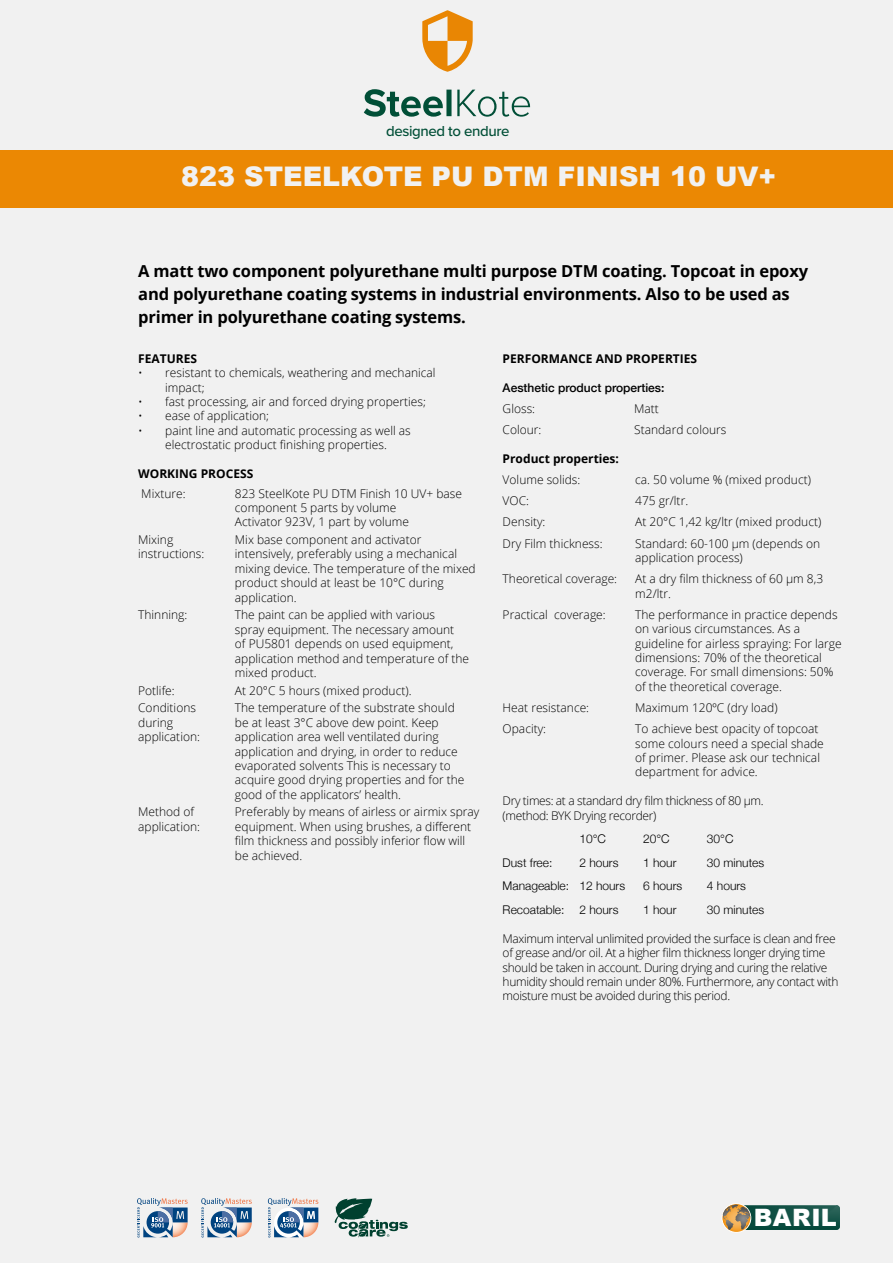
<style>
.page{position:relative;width:893px;height:1263px;background:#f1f1f1}
.page>*{position:absolute;margin:0;border:0;box-sizing:border-box;transform-origin:0 0}
.t1{font:900 27px "Arial";color:#f1f1f1}
.t2{font:900 24px "Arial";letter-spacing:.015em;color:#fff}
.t3{font:700 16.5px/23.1px "Open Sans";letter-spacing:-.01em;color:#000}
.t4{font:500 15px "Proxima Nova";letter-spacing:-.025em;color:#014f37}
.t5{font:300 12px/14.4px "Open Sans";color:#000}
.t6{font:300 12px/14.4px "Open Sans";letter-spacing:-.03em;color:#000}
.t7{font:300 12px "Helvetica Neue";color:#000}
.t8{font:700 12px "Open Sans";color:#000}
.t9{font:500 12px "Helvetica Neue";color:#000}
</style>
<div class="page">
<div style="left:0;top:150px;width:893px;height:57px;background:#eb8803"></div>
<svg style="left:422px;top:10px;width:51px;height:62px"></svg>
<svg style="left:364px;top:89px;width:166px;height:28px"></svg>
<svg style="left:137px;top:1198px;width:51px;height:39px"></svg>
<svg style="left:201px;top:1198px;width:51px;height:39px"></svg>
<svg style="left:268px;top:1198px;width:50px;height:39px"></svg>
<svg style="left:334px;top:1198px;width:74px;height:39px"></svg>
<svg style="left:722px;top:1203px;width:29px;height:29px"></svg>
<div style="left:722px;top:1203px;width:29px;height:30px;border:1px solid #fff;border-radius:50%"></div>
<svg style="left:723px;top:1204px;width:117px;height:26px;background:#406753"></svg>
<p class="t4" style="left:386px;top:120px;width:125px">designed to endure</p>
<h1 class="t1" style="left:181px;top:157px;width:597px">823 STEELKOTE PU DTM FINISH 10 UV+</h1>
<h3 class="t3" style="left:138px;top:259px;width:671px">A matt two component polyurethane multi purpose DTM coating. Topcoat in epoxy and polyurethane coating systems in industrial environments. Also to be used as primer in polyurethane coating systems.</h3>
<p class="t8" style="left:138px;top:350px;width:60px">FEATURES</p>
<p class="t5" style="left:165px;top:365px;width:272px;text-indent:-27px">• resistant to chemicals, weathering and mechanical impact;</p>
<p class="t5" style="left:138px;top:394px;width:289px">• fast processing, air and forced drying properties;</p>
<p class="t5" style="left:138px;top:409px;width:132px">• ease of application;</p>
<p class="t5" style="left:138px;top:423px;width:274px;text-align:center">• paint line and automatic processing as well as electrostatic product finishing properties.</p>
<p class="t8" style="left:138px;top:465px;width:117px">WORKING PROCESS</p>
<p class="t5" style="left:141px;top:486px;width:46px">Mixture:</p>
<p class="t5" style="left:235px;top:486px;width:229px">823 SteelKote PU DTM Finish 10 UV+ base component 5 parts by volume<br>Activator 923V, 1 part by volume</p>
<p class="t5" style="left:138px;top:532px;width:68px">Mixing instructions:</p>
<p class="t5" style="left:235px;top:532px;width:242px">Mix base component and activator intensively, preferably using a mechanical mixing device. The temperature of the mixed product should at least be 10°C during application.</p>
<p class="t5" style="left:138px;top:607px;width:51px">Thinning:</p>
<p class="t5" style="left:235px;top:607px;width:236px">The paint can be applied with various<br>spray equipment. The necessary amount<br>of PU5801 depends on used equipment, application method and temperature of the mixed product.</p>
<p class="t5" style="left:138px;top:683px;width:38px">Potlife:</p>
<p class="t5" style="left:235px;top:683px;width:178px">At 20°C 5 hours (mixed product).</p>
<p class="t5" style="left:138px;top:700px;width:63px">Conditions during application:</p>
<p class="t5" style="left:235px;top:700px;width:231px">The temperature of the substrate should be at least 3°C above dew point. Keep application area well ventilated during application and drying, in order to reduce evaporated solvents This is necessary to acquire good drying properties and for the good of the applicators’ health.</p>
<p class="t5" style="left:138px;top:804px;width:63px">Method of application:</p>
<p class="t5" style="left:235px;top:804px;width:246px">Preferably by means of airless or airmix spray equipment. When using brushes, a different film thickness and possibly inferior flow will be achieved.</p>
<p class="t8" style="left:503px;top:350px;width:196px">PERFORMANCE AND PROPERTIES</p>
<p class="t9" style="left:503px;top:378px;width:163px">Aesthetic product properties:</p>
<p class="t5" style="left:503px;top:401px;width:34px">Gloss:</p>
<p class="t5" style="left:634px;top:401px;width:26px">Matt</p>
<p class="t5" style="left:503px;top:422px;width:40px">Colour:</p>
<p class="t5" style="left:634px;top:422px;width:94px">Standard colours</p>
<p class="t8" style="left:503px;top:450px;width:118px">Product properties:</p>
<p class="t5" style="left:503px;top:472px;width:79px">Volume solids:</p>
<p class="t5" style="left:635px;top:472px;width:177px">ca. 50 volume % (mixed product)</p>
<p class="t5" style="left:503px;top:493px;width:28px">VOC:</p>
<p class="t5" style="left:635px;top:493px;width:54px">475 gr/ltr.</p>
<p class="t5" style="left:503px;top:514px;width:44px">Density:</p>
<p class="t5" style="left:635px;top:514px;width:188px">At 20°C 1,42 kg/ltr (mixed product)</p>
<p class="t5" style="left:503px;top:536px;width:101px">Dry Film thickness:</p>
<p class="t5" style="left:635px;top:536px;width:187px">Standard: 60-100 μm (depends on application process)</p>
<p class="t5" style="left:503px;top:571px;width:116px">Theoretical coverage:</p>
<p class="t5" style="left:635px;top:571px;width:190px">At a dry film thickness of 60 μm 8,3 m2/ltr.</p>
<p class="t5" style="left:503px;top:607px;width:105px">Practical coverage:</p>
<p class="t5" style="left:635px;top:607px;width:208px">The performance in practice depends on various circumstances. As a guideline for airless spraying: For large dimensions: 70% of the theoretical coverage. For small dimensions: 50% of the theoretical coverage.</p>
<p class="t5" style="left:503px;top:700px;width:88px">Heat resistance:</p>
<p class="t5" style="left:635px;top:700px;width:144px">Maximum 120ºC (dry load)</p>
<p class="t5" style="left:503px;top:721px;width:45px">Opacity:</p>
<p class="t5" style="left:635px;top:721px;width:190px">To achieve best opacity of topcoat some colours need a special shade of primer. Please ask our technical department for advice.</p>
<p class="t6" style="left:503px;top:793px;width:262px">Dry times: at a standard dry film thickness of 80 μm. (method: BYK Drying recorder)</p>
<p class="t7" style="left:579px;top:829px;width:28px">10°C</p>
<p class="t7" style="left:643px;top:829px;width:28px">20°C</p>
<p class="t7" style="left:707px;top:829px;width:28px">30°C</p>
<p class="t7" style="left:503px;top:853px;width:51px">Dust free:</p>
<p class="t7" style="left:579px;top:853px;width:41px">2 hours</p>
<p class="t7" style="left:643px;top:853px;width:35px">1 hour</p>
<p class="t7" style="left:707px;top:853px;width:59px">30 minutes</p>
<p class="t7" style="left:503px;top:876px;width:124px">Manageable: 12 hours</p>
<p class="t7" style="left:643px;top:876px;width:41px">6 hours</p>
<p class="t7" style="left:707px;top:876px;width:41px">4 hours</p>
<p class="t7" style="left:503px;top:900px;width:117px">Recoatable: 2 hours</p>
<p class="t7" style="left:643px;top:900px;width:35px">1 hour</p>
<p class="t7" style="left:707px;top:900px;width:59px">30 minutes</p>
<p class="t6" style="left:503px;top:931px;width:337px">Maximum interval unlimited provided the surface is clean and free of grease and/or oil. At a higher film thickness longer drying time should be taken in account. During drying and curing the relative humidity should remain under 80%. Furthermore, any contact with moisture must be avoided during this period.</p>
<h2 class="t2" style="left:754px;top:1200px;width:84px">BARIL</h2>
</div>
